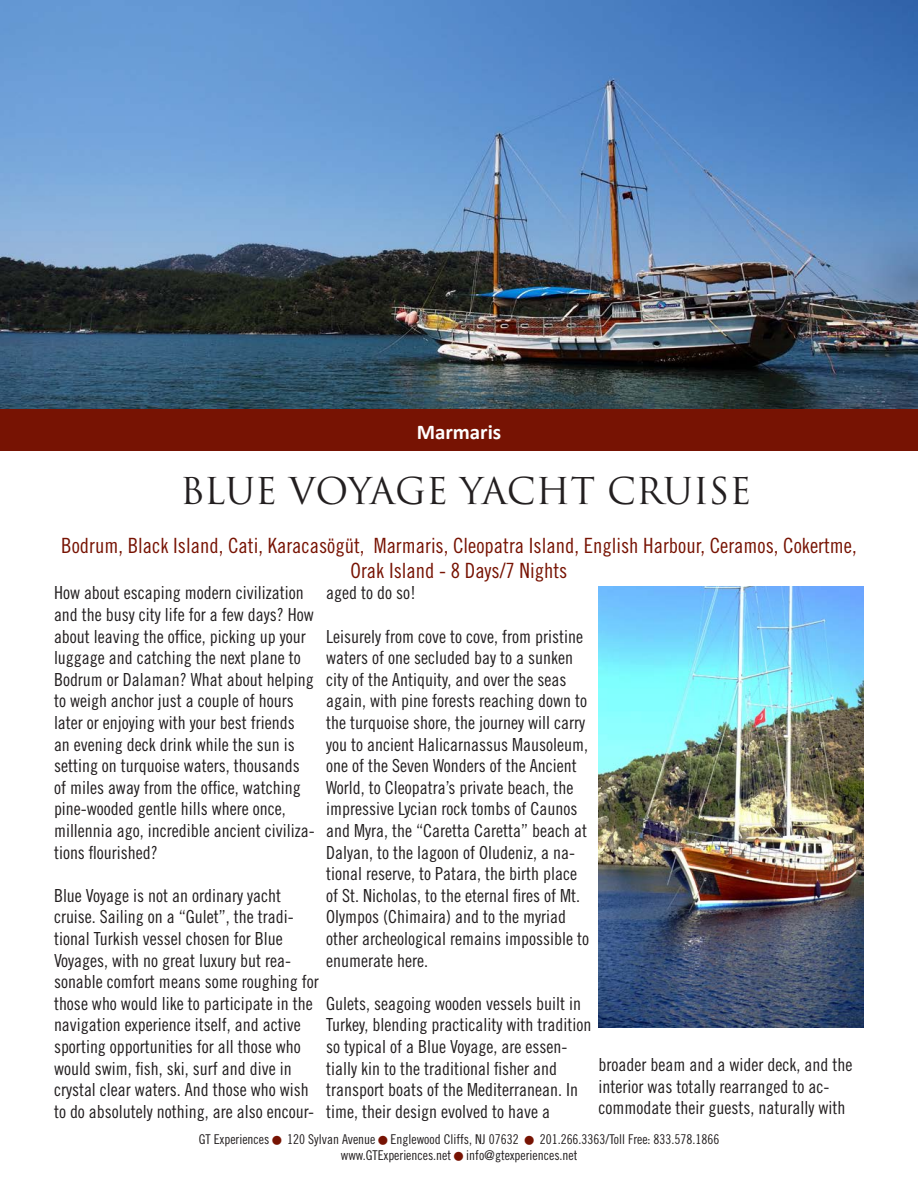
<style>
.page{position:relative;width:918px;height:1188px;background:#fff}
.page>*{position:absolute;margin:0;border:0;box-sizing:border-box;transform-origin:0 0}
.t1{font:36px "Trajan Pro";color:#231f20}
.t2{font:21px/25.2px "Trade Gothic LT Std Cn 18";color:#771303;text-align:center}
.t3{font:700 21px "Calibri";color:#fff}
.t4{font:18px/21.6px "Trade Gothic LT Std Cn 18";color:#231f20}
.t5{font:13.5px "Trade Gothic LT Std Cn 18";color:#231f20}
.s1{color:#771303}
</style>
<div class="page">
<img style="left:0;top:0;width:918px;height:410px">
<div style="left:0;top:410px;width:918px;height:41px;background:#771303"></div>
<img style="left:598px;top:587px;width:266px;height:440px">
<p class="t3" style="left:417px;top:418px;width:86px">Marmaris</p>
<p class="t1" style="left:180px;top:468px;width:573px">BLUE VOYAGE YACHT CRUISE</p>
<p class="t2" style="left:61px;top:533px;width:797px">Bodrum, Black Island, Cati, Karacasögüt, Marmaris, Cleopatra Island, English Harbour, Ceramos, Cokertme,<br>Orak Island - 8 Days/7 Nights</p>
<p class="t4" style="left:54px;top:582px;width:262px">How about escaping modern civilization and the busy city life for a few days? How about leaving the office, picking up your luggage and catching the next plane to Bodrum or Dalaman? What about helping to weigh anchor just a couple of hours later or enjoying with your best friends an evening deck drink while the sun is setting on turquoise waters, thousands of miles away from the office, watching pine-wooded gentle hills where once, millennia ago, incredible ancient civiliza&shy;tions flourished?</p>
<p class="t4" style="left:54px;top:884px;width:266px">Blue Voyage is not an ordinary yacht cruise. Sailing on a “Gulet”, the tradi&shy;tional Turkish vessel chosen for Blue Voyages, with no great luxury but rea&shy;sonable comfort means some roughing for those who would like to participate in the navigation experience itself, and active sporting opportunities for all those who would swim, fish, ski, surf and dive in crystal clear waters. And those who wish to do absolutely nothing, are also encour-</p>
<p class="t4" style="left:326px;top:582px;width:91px">aged to do so!</p>
<p class="t4" style="left:326px;top:625px;width:264px">Leisurely from cove to cove, from pristine waters of one secluded bay to a sunken city of the Antiquity, and over the seas again, with pine forests reaching down to the turquoise shore, the journey will carry you to ancient Halicarnassus Mausoleum, one of the Seven Wonders of the Ancient World, to Cleopatra’s private beach, the impressive Lycian rock tombs of Caunos and Myra, the “Caretta Caretta” beach at Dalyan, to the lagoon of Oludeniz, a na&shy;tional reserve, to Patara, the birth place of St. Nicholas, to the eternal fires of Mt.<br>Olympos (Chimaira) and to the myriad other archeological remains impossible to enumerate here.</p>
<p class="t4" style="left:326px;top:992px;width:267px">Gulets, seagoing wooden vessels built in Turkey, blending practicality with tradition so typical of a Blue Voyage, are essen&shy;tially kin to the traditional fisher and transport boats of the Mediterranean. In time, their design evolved to have a</p>
<p class="t4" style="left:598px;top:1054px;width:255px">broader beam and a wider deck, and the interior was totally rearranged to ac&shy;commodate their guests, naturally with</p>
<p class="t5" style="left:199px;top:1131px;width:522px">GT Experiences <span class="s1">■</span> 120 Sylvan Avenue <span class="s1">■</span> Englewood Cliffs, NJ 07632 <span class="s1">■</span> 201.266.3363/Toll Free: 833.578.1866</p>
<p class="t5" style="left:341px;top:1147px;width:238px">www.GTExperiences.net <span class="s1">■</span> info@gtexperiences.net</p>
</div>
